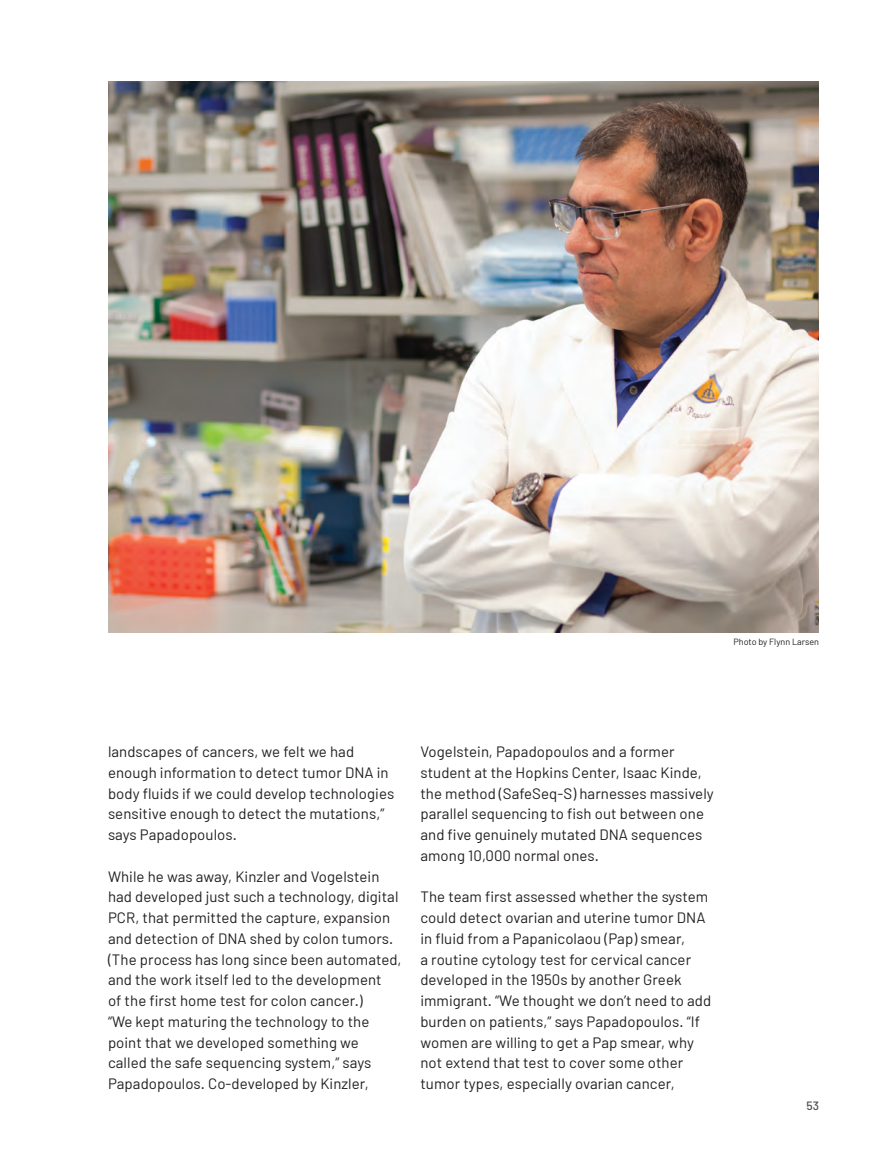
<style>
.page{position:relative;width:891px;height:1161px;background:#fff}
.page>*{position:absolute;margin:0;border:0;box-sizing:border-box;transform-origin:0 0}
.TOC_Article{font:15px/20.7px "Barlow";letter-spacing:.005em;color:#231f20}
.t1{font:500 12px "Barlow";color:#4b4c4d}
.TOC_Article-2{font:9px "Barlow";color:#231f20}
</style>
<div class="page">
<img style="left:108px;top:82px;width:711px;height:551px">
<p class="TOC_Article-2" style="left:734px;top:636px;width:87px">Photo by Flynn Larsen</p>
<p class="TOC_Article" style="left:108px;top:741px;width:288px">landscapes of cancers, we felt we had enough information to detect tumor DNA in body fluids if we could develop technologies sensitive enough to detect the mutations,” says Papadopoulos.</p>
<p class="TOC_Article" style="left:108px;top:866px;width:295px">While he was away, Kinzler and Vogelstein had developed just such a technology, digital PCR, that permitted the capture, expansion and detection of DNA shed by colon tumors. (The process has long since been automated, and the work itself led to the development<br>of the first home test for colon cancer.)<br>“We kept maturing the technology to the point that we developed something we called the safe sequencing system,” says Papadopoulos. Co-developed by Kinzler,</p>
<p class="TOC_Article" style="left:420px;top:741px;width:295px">Vogelstein, Papadopoulos and a former student at the Hopkins Center, Isaac Kinde, the method (SafeSeq-S) harnesses massively parallel sequencing to fish out between one and five genuinely mutated DNA sequences among 10,000 normal ones.</p>
<p class="TOC_Article" style="left:420px;top:886px;width:292px">The team first assessed whether the system could detect ovarian and uterine tumor DNA in fluid from a Papanicolaou (Pap) smear,<br>a routine cytology test for cervical cancer developed in the 1950s by another Greek immigrant. “We thought we don’t need to add burden on patients,” says Papadopoulos. “If women are willing to get a Pap smear, why not extend that test to cover some other tumor types, especially ovarian cancer,</p>
<p class="t1" style="left:806px;top:1098px;width:14px">53</p>
</div>
